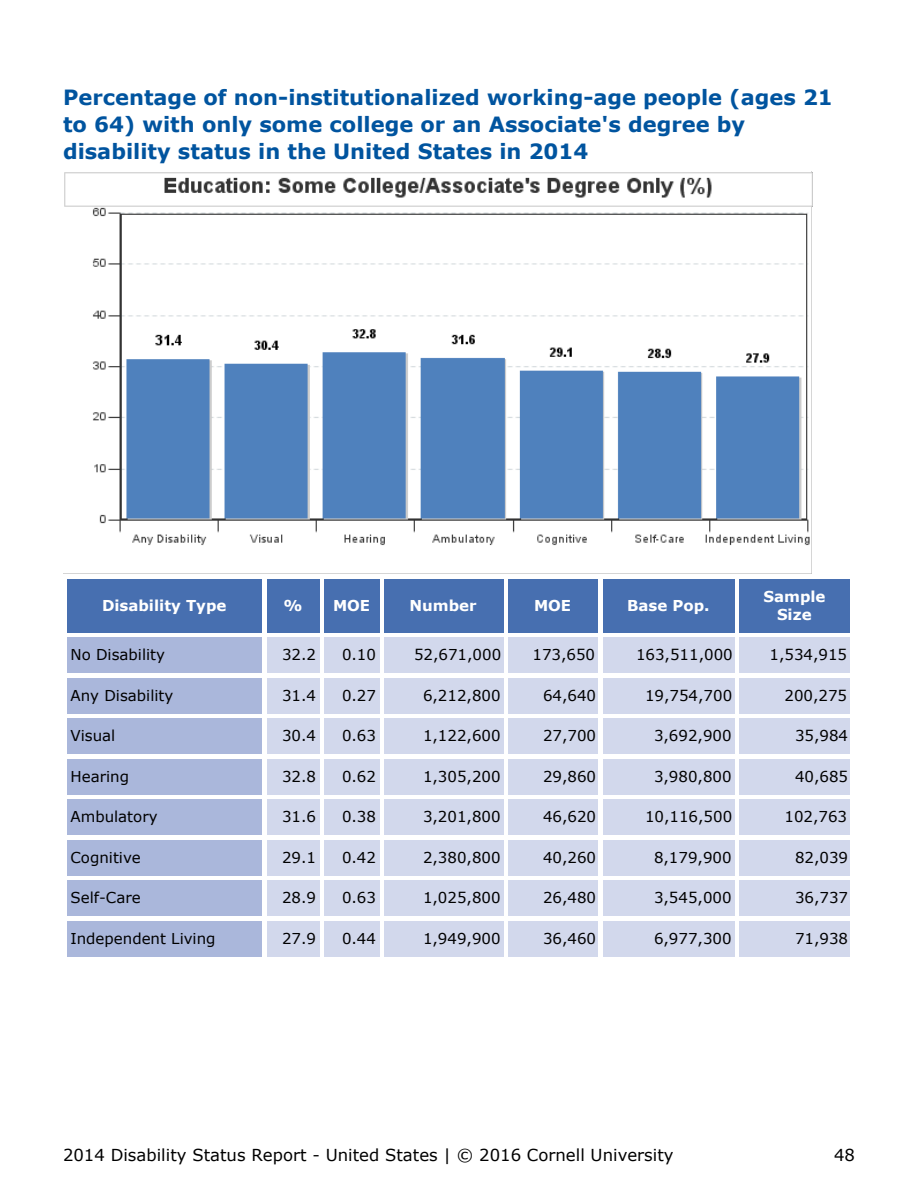
<style>
.page{position:relative;width:918px;height:1188px;background:#fff}
.page>*{position:absolute;margin:0;border:0;box-sizing:border-box;transform-origin:0 0}
.t1{font:700 21px/27px "Verdana";color:#00549f}
.t2{font:16.5px "Verdana";color:#000}
.t3{font:15px "Verdana";color:#000}
.t4{font:700 15px/18px "Verdana";color:#fff;text-align:center}
</style>
<div class="page">
<img style="left:63px;top:171px;width:750px;height:403px">
<div style="left:68px;top:579px;width:194px;height:54px;background:#476fb0"></div>
<div style="left:267px;top:579px;width:53px;height:54px;background:#476fb0"></div>
<div style="left:324px;top:579px;width:56px;height:54px;background:#476fb0"></div>
<div style="left:384px;top:579px;width:120px;height:54px;background:#476fb0"></div>
<div style="left:508px;top:579px;width:90px;height:54px;background:#476fb0"></div>
<div style="left:603px;top:579px;width:132px;height:54px;background:#476fb0"></div>
<div style="left:740px;top:579px;width:110px;height:54px;background:#476fb0"></div>
<div style="left:68px;top:638px;width:194px;height:36px;background:#aab7db"></div>
<div style="left:267px;top:638px;width:53px;height:36px;background:#d2d8ec"></div>
<div style="left:324px;top:638px;width:56px;height:36px;background:#d2d8ec"></div>
<div style="left:384px;top:638px;width:120px;height:36px;background:#d2d8ec"></div>
<div style="left:508px;top:638px;width:90px;height:36px;background:#d2d8ec"></div>
<div style="left:603px;top:638px;width:132px;height:36px;background:#d2d8ec"></div>
<div style="left:740px;top:638px;width:110px;height:36px;background:#d2d8ec"></div>
<div style="left:68px;top:678px;width:194px;height:36px;background:#aab7db"></div>
<div style="left:267px;top:678px;width:53px;height:36px;background:#d2d8ec"></div>
<div style="left:324px;top:678px;width:56px;height:36px;background:#d2d8ec"></div>
<div style="left:384px;top:678px;width:120px;height:36px;background:#d2d8ec"></div>
<div style="left:508px;top:678px;width:90px;height:36px;background:#d2d8ec"></div>
<div style="left:603px;top:678px;width:132px;height:36px;background:#d2d8ec"></div>
<div style="left:740px;top:678px;width:110px;height:36px;background:#d2d8ec"></div>
<div style="left:68px;top:718px;width:194px;height:36px;background:#aab7db"></div>
<div style="left:267px;top:718px;width:53px;height:36px;background:#d2d8ec"></div>
<div style="left:324px;top:718px;width:56px;height:36px;background:#d2d8ec"></div>
<div style="left:384px;top:718px;width:120px;height:36px;background:#d2d8ec"></div>
<div style="left:508px;top:718px;width:90px;height:36px;background:#d2d8ec"></div>
<div style="left:603px;top:718px;width:132px;height:36px;background:#d2d8ec"></div>
<div style="left:740px;top:718px;width:110px;height:36px;background:#d2d8ec"></div>
<div style="left:68px;top:759px;width:194px;height:36px;background:#aab7db"></div>
<div style="left:267px;top:759px;width:53px;height:36px;background:#d2d8ec"></div>
<div style="left:324px;top:759px;width:56px;height:36px;background:#d2d8ec"></div>
<div style="left:384px;top:759px;width:120px;height:36px;background:#d2d8ec"></div>
<div style="left:508px;top:759px;width:90px;height:36px;background:#d2d8ec"></div>
<div style="left:603px;top:759px;width:132px;height:36px;background:#d2d8ec"></div>
<div style="left:740px;top:759px;width:110px;height:36px;background:#d2d8ec"></div>
<div style="left:68px;top:800px;width:194px;height:36px;background:#aab7db"></div>
<div style="left:267px;top:800px;width:53px;height:36px;background:#d2d8ec"></div>
<div style="left:324px;top:800px;width:56px;height:36px;background:#d2d8ec"></div>
<div style="left:384px;top:800px;width:120px;height:36px;background:#d2d8ec"></div>
<div style="left:508px;top:800px;width:90px;height:36px;background:#d2d8ec"></div>
<div style="left:603px;top:800px;width:132px;height:36px;background:#d2d8ec"></div>
<div style="left:740px;top:800px;width:110px;height:36px;background:#d2d8ec"></div>
<div style="left:68px;top:840px;width:194px;height:36px;background:#aab7db"></div>
<div style="left:267px;top:840px;width:53px;height:36px;background:#d2d8ec"></div>
<div style="left:324px;top:840px;width:56px;height:36px;background:#d2d8ec"></div>
<div style="left:384px;top:840px;width:120px;height:36px;background:#d2d8ec"></div>
<div style="left:508px;top:840px;width:90px;height:36px;background:#d2d8ec"></div>
<div style="left:603px;top:840px;width:132px;height:36px;background:#d2d8ec"></div>
<div style="left:740px;top:840px;width:110px;height:36px;background:#d2d8ec"></div>
<div style="left:68px;top:880px;width:194px;height:36px;background:#aab7db"></div>
<div style="left:267px;top:880px;width:53px;height:36px;background:#d2d8ec"></div>
<div style="left:324px;top:880px;width:56px;height:36px;background:#d2d8ec"></div>
<div style="left:384px;top:880px;width:120px;height:36px;background:#d2d8ec"></div>
<div style="left:508px;top:880px;width:90px;height:36px;background:#d2d8ec"></div>
<div style="left:603px;top:880px;width:132px;height:36px;background:#d2d8ec"></div>
<div style="left:740px;top:880px;width:110px;height:36px;background:#d2d8ec"></div>
<div style="left:68px;top:921px;width:194px;height:36px;background:#aab7db"></div>
<div style="left:267px;top:921px;width:53px;height:36px;background:#d2d8ec"></div>
<div style="left:324px;top:921px;width:56px;height:36px;background:#d2d8ec"></div>
<div style="left:384px;top:921px;width:120px;height:36px;background:#d2d8ec"></div>
<div style="left:508px;top:921px;width:90px;height:36px;background:#d2d8ec"></div>
<div style="left:603px;top:921px;width:132px;height:36px;background:#d2d8ec"></div>
<div style="left:740px;top:921px;width:110px;height:36px;background:#d2d8ec"></div>
<h1 class="t1" style="left:63px;top:86px;width:771px">Percentage of non-institutionalized working-age people (ages 21 to 64) with only some college or an Associate's degree by disability status in the United States in 2014</h1>
<p class="t4" style="left:102px;top:597px;width:126px">Disability Type</p>
<p class="t4" style="left:284px;top:597px;width:21px">%</p>
<p class="t4" style="left:333px;top:597px;width:39px">MOE</p>
<p class="t4" style="left:410px;top:597px;width:69px">Number</p>
<p class="t4" style="left:534px;top:597px;width:39px">MOE</p>
<p class="t4" style="left:627px;top:597px;width:84px">Base Pop.</p>
<p class="t4" style="left:764px;top:588px;width:64px">Sample<br>Size</p>
<p class="t3" style="left:70px;top:649px;width:96px">No Disability</p>
<p class="t3" style="left:282px;top:649px;width:36px">32.2</p>
<p class="t3" style="left:342px;top:649px;width:36px">0.10</p>
<p class="t3" style="left:414px;top:649px;width:89px">52,671,000</p>
<p class="t3" style="left:532px;top:649px;width:64px">173,650</p>
<p class="t3" style="left:636px;top:649px;width:98px">163,511,000</p>
<p class="t3" style="left:770px;top:649px;width:79px">1,534,915</p>
<p class="t3" style="left:70px;top:689px;width:104px">Any Disability</p>
<p class="t3" style="left:282px;top:689px;width:36px">31.4</p>
<p class="t3" style="left:342px;top:689px;width:36px">0.27</p>
<p class="t3" style="left:423px;top:689px;width:79px">6,212,800</p>
<p class="t3" style="left:543px;top:689px;width:55px">64,640</p>
<p class="t3" style="left:645px;top:689px;width:89px">19,754,700</p>
<p class="t3" style="left:784px;top:689px;width:64px">200,275</p>
<p class="t3" style="left:70px;top:730px;width:46px">Visual</p>
<p class="t3" style="left:282px;top:730px;width:36px">30.4</p>
<p class="t3" style="left:342px;top:730px;width:36px">0.63</p>
<p class="t3" style="left:423px;top:730px;width:79px">1,122,600</p>
<p class="t3" style="left:543px;top:730px;width:55px">27,700</p>
<p class="t3" style="left:654px;top:730px;width:79px">3,692,900</p>
<p class="t3" style="left:795px;top:730px;width:55px">35,984</p>
<p class="t3" style="left:70px;top:770px;width:60px">Hearing</p>
<p class="t3" style="left:282px;top:770px;width:36px">32.8</p>
<p class="t3" style="left:342px;top:770px;width:36px">0.62</p>
<p class="t3" style="left:423px;top:770px;width:79px">1,305,200</p>
<p class="t3" style="left:543px;top:770px;width:55px">29,860</p>
<p class="t3" style="left:654px;top:770px;width:79px">3,980,800</p>
<p class="t3" style="left:795px;top:770px;width:55px">40,685</p>
<p class="t3" style="left:70px;top:811px;width:89px">Ambulatory</p>
<p class="t3" style="left:282px;top:811px;width:36px">31.6</p>
<p class="t3" style="left:342px;top:811px;width:36px">0.38</p>
<p class="t3" style="left:423px;top:811px;width:79px">3,201,800</p>
<p class="t3" style="left:543px;top:811px;width:55px">46,620</p>
<p class="t3" style="left:645px;top:811px;width:89px">10,116,500</p>
<p class="t3" style="left:784px;top:811px;width:64px">102,763</p>
<p class="t3" style="left:70px;top:851px;width:72px">Cognitive</p>
<p class="t3" style="left:282px;top:851px;width:36px">29.1</p>
<p class="t3" style="left:342px;top:851px;width:36px">0.42</p>
<p class="t3" style="left:423px;top:851px;width:79px">2,380,800</p>
<p class="t3" style="left:543px;top:851px;width:55px">40,260</p>
<p class="t3" style="left:654px;top:851px;width:79px">8,179,900</p>
<p class="t3" style="left:795px;top:851px;width:55px">82,039</p>
<p class="t3" style="left:70px;top:892px;width:72px">Self-Care</p>
<p class="t3" style="left:282px;top:892px;width:36px">28.9</p>
<p class="t3" style="left:342px;top:892px;width:36px">0.63</p>
<p class="t3" style="left:423px;top:892px;width:79px">1,025,800</p>
<p class="t3" style="left:543px;top:892px;width:55px">26,480</p>
<p class="t3" style="left:654px;top:892px;width:79px">3,545,000</p>
<p class="t3" style="left:795px;top:892px;width:55px">36,737</p>
<p class="t3" style="left:70px;top:932px;width:147px">Independent Living</p>
<p class="t3" style="left:282px;top:932px;width:36px">27.9</p>
<p class="t3" style="left:342px;top:932px;width:36px">0.44</p>
<p class="t3" style="left:423px;top:932px;width:79px">1,949,900</p>
<p class="t3" style="left:543px;top:932px;width:55px">36,460</p>
<p class="t3" style="left:654px;top:932px;width:79px">6,977,300</p>
<p class="t3" style="left:795px;top:932px;width:55px">71,938</p>
<p class="t2" style="left:63px;top:1148px;width:612px">2014 Disability Status Report - United States | © 2016 Cornell University</p>
<p class="t2" style="left:834px;top:1148px;width:22px">48</p>
</div>
